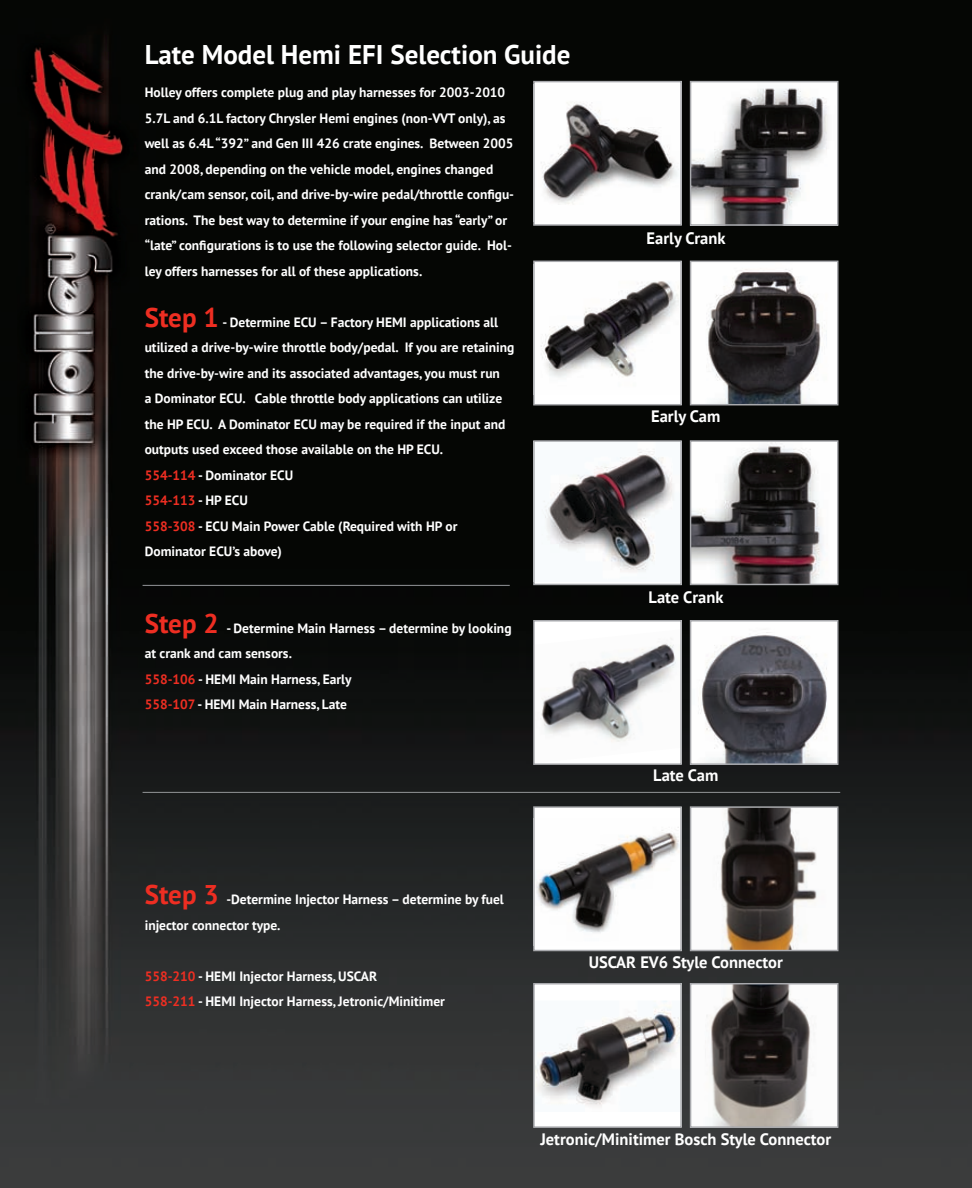
<style>
.page{position:relative;width:972px;height:1188px;background:#fff}
.page>*{position:absolute;margin:0;border:0;box-sizing:border-box;transform-origin:0 0}
.t1{font:700 27px "PT Sans";color:#fff}
.t2{font:700 16.5px "PT Sans";color:#fff}
.t3{font:700 13.5px/25.5px "PT Sans";color:#fff}
.s1{font-size:27px;color:#ee2e22}
.s2{color:#ee2e22}
</style>
<div class="page">
<img style="left:0;top:0;width:972px;height:1188px">
<img style="left:536px;top:85px;width:143px;height:137px">
<div style="left:533px;top:81px;width:149px;height:145px;border:2px solid #a8a9ad"></div>
<div style="left:534px;top:261px;width:147px;height:144px;background:#fff"></div>
<img style="left:541px;top:281px;width:138px;height:97px">
<div style="left:533px;top:261px;width:149px;height:144px;border:2px solid #a8a9ad"></div>
<img style="left:536px;top:443px;width:143px;height:138px">
<div style="left:533px;top:440px;width:149px;height:145px;border:2px solid #a8a9ad"></div>
<div style="left:534px;top:621px;width:147px;height:143px;background:#fff"></div>
<img style="left:540px;top:638px;width:136px;height:104px">
<div style="left:533px;top:620px;width:149px;height:145px;border:2px solid #a8a9ad"></div>
<div style="left:534px;top:807px;width:147px;height:144px;background:#fff"></div>
<img style="left:536px;top:827px;width:143px;height:106px">
<div style="left:533px;top:806px;width:149px;height:145px;border:2px solid #a8a9ad"></div>
<div style="left:534px;top:984px;width:147px;height:143px;background:#fff"></div>
<img style="left:536px;top:1001px;width:143px;height:106px">
<div style="left:533px;top:983px;width:149px;height:145px;border:2px solid #a8a9ad"></div>
<img style="left:693px;top:84px;width:142px;height:139px">
<div style="left:690px;top:81px;width:148px;height:145px;border:2px solid #a8a9ad"></div>
<img style="left:693px;top:264px;width:142px;height:138px">
<div style="left:690px;top:261px;width:148px;height:144px;border:2px solid #a8a9ad"></div>
<img style="left:693px;top:443px;width:142px;height:139px">
<div style="left:690px;top:440px;width:148px;height:145px;border:2px solid #a8a9ad"></div>
<img style="left:693px;top:623px;width:142px;height:139px">
<div style="left:690px;top:620px;width:148px;height:145px;border:2px solid #a8a9ad"></div>
<img style="left:693px;top:809px;width:142px;height:139px">
<div style="left:690px;top:806px;width:148px;height:145px;border:2px solid #a8a9ad"></div>
<img style="left:693px;top:986px;width:142px;height:139px">
<div style="left:690px;top:983px;width:148px;height:145px;border:2px solid #a8a9ad"></div>
<hr style="left:143px;top:792px;width:697px;height:1px;background:#939598">
<hr style="left:143px;top:585px;width:367px;height:1px;background:#939598">
<h1 class="t1" style="left:145px;top:36px;width:427px">Late Model Hemi EFI Selection Guide</h1>
<p class="t3" style="left:145px;top:79px;width:371px">Holley offers complete plug and play harnesses for 2003-2010<br>5.7L and 6.1L factory Chrysler Hemi engines (non-VVT only), as well as 6.4L “392” and Gen III 426 crate engines. Between 2005 and 2008, depending on the vehicle model, engines changed crank/cam sensor, coil, and drive-by-wire pedal/throttle configu&shy;rations. The best way to determine if your engine has “early” or “late” configurations is to use the following selector guide. Hol&shy;ley offers harnesses for all of these applications.</p>
<p class="t3" style="left:145px;top:309px;width:371px"><span class="s1">Step 1</span> - Determine ECU – Factory HEMI applications all utilized a drive-by-wire throttle body/pedal. If you are retaining the drive-by-wire and its associated advantages, you must run<br>a Dominator ECU. Cable throttle body applications can utilize the HP ECU. A Dominator ECU may be required if the input and outputs used exceed those available on the HP ECU.<br><span class="s2">554-114</span> - Dominator ECU<br><span class="s2">554-113</span> - HP ECU<br><span class="s2">558-308</span> - ECU Main Power Cable (Required with HP or Dominator ECU’s above)</p>
<p class="t3" style="left:145px;top:615px;width:368px"><span class="s1">Step 2</span> - Determine Main Harness – determine by looking at crank and cam sensors.<br><span class="s2">558-106</span> - HEMI Main Harness, Early<br><span class="s2">558-107</span> - HEMI Main Harness, Late</p>
<p class="t2" style="left:647px;top:227px;width:80px">Early Crank</p>
<p class="t2" style="left:651px;top:405px;width:71px">Early Cam</p>
<p class="t2" style="left:649px;top:586px;width:76px">Late Crank</p>
<p class="t2" style="left:653px;top:764px;width:67px">Late Cam</p>
<p class="t3" style="left:145px;top:886px;width:361px"><span class="s1">Step 3</span> -Determine Injector Harness – determine by fuel injector connector type.</p>
<p class="t3" style="left:145px;top:963px;width:302px"><span class="s2">558-210</span> - HEMI Injector Harness, USCAR<br><span class="s2">558-211</span> - HEMI Injector Harness, Jetronic/Minitimer</p>
<p class="t2" style="left:589px;top:951px;width:196px">USCAR EV6 Style Connector</p>
<p class="t2" style="left:540px;top:1128px;width:292px">Jetronic/Minitimer Bosch Style Connector</p>
</div>
